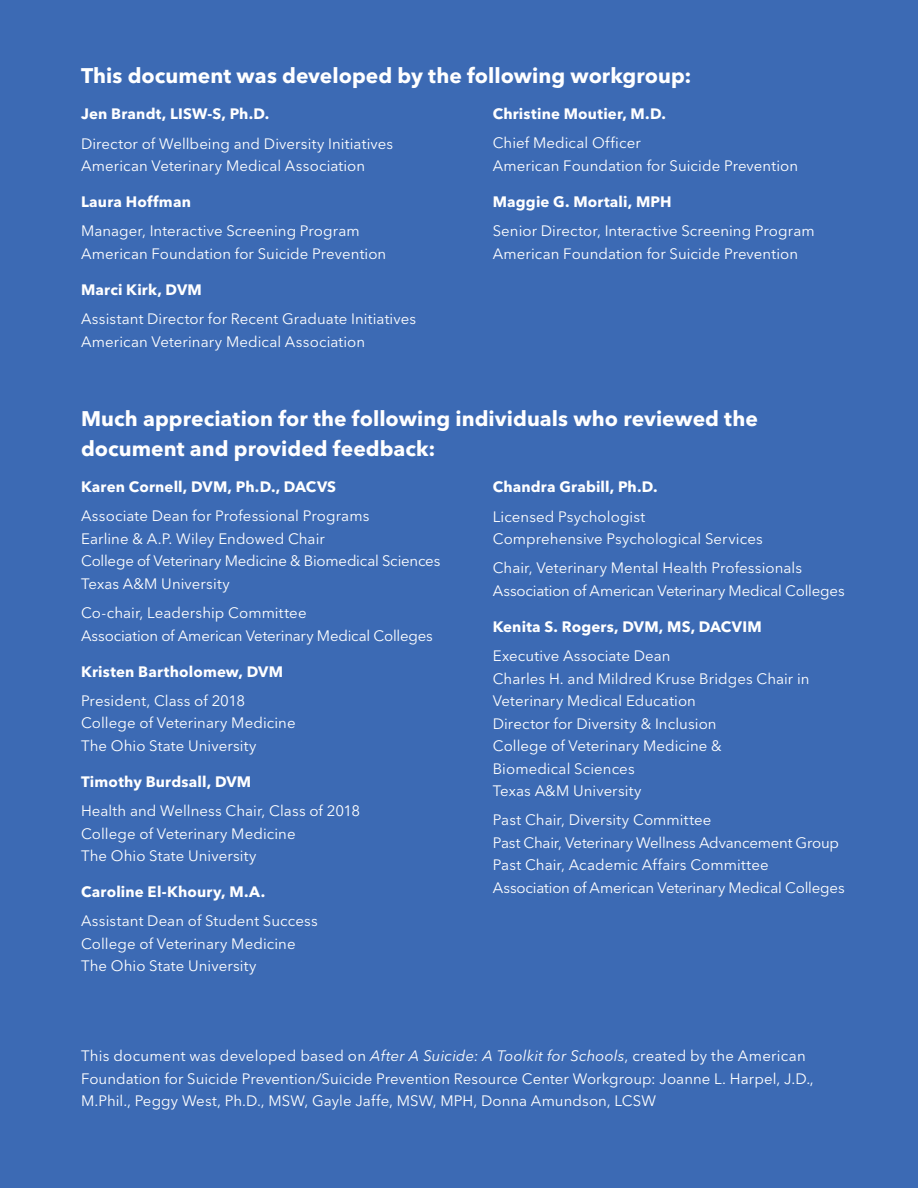
<style>
.page{position:relative;width:918px;height:1188px;background:#3c6ab4}
.page>*{position:absolute;margin:0;border:0;box-sizing:border-box;transform-origin:0 0}
.Level_2_Heading{font:700 21px/30px "Avenir Next LT Pro";color:#fff}
.Body{font:15px/22.5px "Avenir Next LT Pro";letter-spacing:.005em;color:#fff}
.Level_3_Heading{font:700 15px "Avenir Next LT Pro";letter-spacing:.01em;color:#fff}
.s1{font-style:italic}
</style>
<div class="page">
<p class="Level_2_Heading" style="left:81px;top:61px;width:612px">This document was developed by the following workgroup:</p>
<p class="Level_3_Heading" style="left:81px;top:105px;width:190px">Jen Brandt, LISW-S, Ph.D.</p>
<p class="Body" style="left:81px;top:132px;width:314px">Director of Wellbeing and Diversity Initiatives<br>American Veterinary Medical Association</p>
<p class="Level_3_Heading" style="left:81px;top:193px;width:111px">Laura Hoffman</p>
<p class="Body" style="left:81px;top:220px;width:307px">Manager, Interactive Screening Program<br>American Foundation for Suicide Prevention</p>
<p class="Level_3_Heading" style="left:81px;top:280px;width:122px">Marci Kirk, DVM</p>
<p class="Body" style="left:81px;top:308px;width:337px">Assistant Director for Recent Graduate Initiatives<br>American Veterinary Medical Association</p>
<p class="Level_3_Heading" style="left:493px;top:105px;width:175px">Christine Moutier, M.D.</p>
<p class="Body" style="left:493px;top:132px;width:307px">Chief Medical Officer<br>American Foundation for Suicide Prevention</p>
<p class="Level_3_Heading" style="left:493px;top:192px;width:180px">Maggie G. Mortali, MPH</p>
<p class="Body" style="left:493px;top:220px;width:323px">Senior Director, Interactive Screening Program<br>American Foundation for Suicide Prevention</p>
<p class="Level_2_Heading" style="left:81px;top:404px;width:679px">Much appreciation for the following individuals who reviewed the document and provided feedback:</p>
<p class="Level_3_Heading" style="left:81px;top:478px;width:257px">Karen Cornell, DVM, Ph.D., DACVS</p>
<p class="Body" style="left:81px;top:505px;width:361px">Associate Dean for Professional Programs<br>Earline &amp; A.P. Wiley Endowed Chair<br>College of Veterinary Medicine &amp; Biomedical Sciences Texas A&amp;M University</p>
<p class="Body" style="left:81px;top:602px;width:353px">Co-chair, Leadership Committee<br>Association of American Veterinary Medical Colleges</p>
<p class="Level_3_Heading" style="left:81px;top:662px;width:204px">Kristen Bartholomew, DVM</p>
<p class="Body" style="left:81px;top:689px;width:216px">President, Class of 2018<br>College of Veterinary Medicine<br>The Ohio State University</p>
<p class="Level_3_Heading" style="left:81px;top:772px;width:172px">Timothy Burdsall, DVM</p>
<p class="Body" style="left:81px;top:800px;width:281px">Health and Wellness Chair, Class of 2018<br>College of Veterinary Medicine<br>The Ohio State University</p>
<p class="Level_3_Heading" style="left:81px;top:883px;width:186px">Caroline El-Khoury, M.A.</p>
<p class="Body" style="left:81px;top:910px;width:238px">Assistant Dean of Student Success<br>College of Veterinary Medicine<br>The Ohio State University</p>
<p class="Level_3_Heading" style="left:493px;top:478px;width:167px">Chandra Grabill, Ph.D.</p>
<p class="Body" style="left:493px;top:505px;width:271px">Licensed Psychologist<br>Comprehensive Psychological Services</p>
<p class="Body" style="left:493px;top:557px;width:353px">Chair, Veterinary Mental Health Professionals<br>Association of American Veterinary Medical Colleges</p>
<p class="Level_3_Heading" style="left:493px;top:618px;width:271px">Kenita S. Rogers, DVM, MS, DACVIM</p>
<p class="Body" style="left:493px;top:645px;width:318px">Executive Associate Dean<br>Charles H. and Mildred Kruse Bridges Chair in<br>Veterinary Medical Education<br>Director for Diversity &amp; Inclusion<br>College of Veterinary Medicine &amp;<br>Biomedical Sciences<br>Texas A&amp;M University</p>
<p class="Body" style="left:493px;top:809px;width:353px">Past Chair, Diversity Committee<br>Past Chair, Veterinary Wellness Advancement Group Past Chair, Academic Affairs Committee Association of American Veterinary Medical Colleges</p>
<p class="Body" style="left:81px;top:1045px;width:734px">This document was developed based on <span class="s1">After A Suicide: A Toolkit for Schools</span>, created by the American<br>Foundation for Suicide Prevention/Suicide Prevention Resource Center Workgroup: Joanne L. Harpel, J.D.,<br>M.Phil., Peggy West, Ph.D., MSW, Gayle Jaffe, MSW, MPH, Donna Amundson, LCSW</p>
</div>
